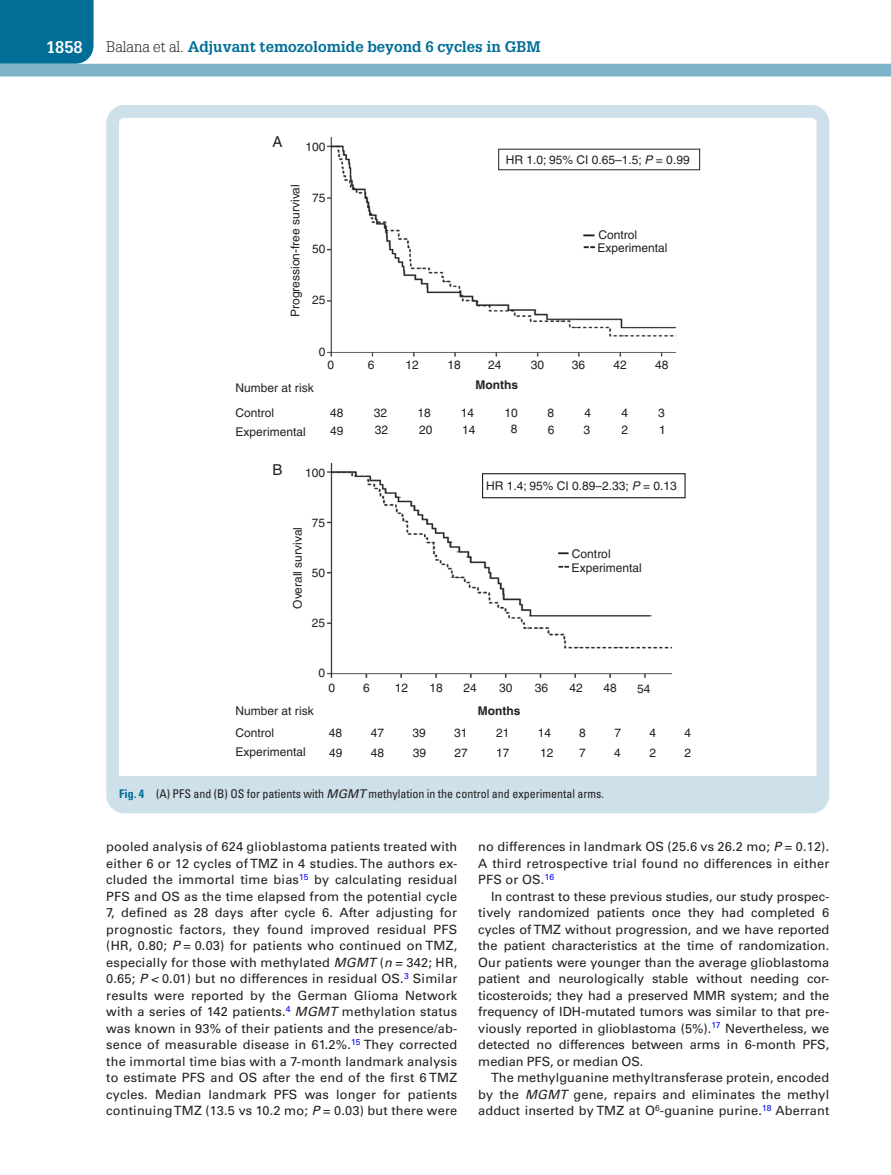
<style>
.page{position:relative;width:891px;height:1175px;background:#fff}
.page>*{position:absolute;margin:0;border:0;box-sizing:border-box;transform-origin:0 0}
.t1{font:700 16.5px "Glypha LT Std";color:#fff}
.t2{font:700 15px "Glypha LT Std";color:#006e96}
.t3{font:15px "Helvetica";color:#231f20}
.t4{font:12.75px/16.5px "Univers LT Std";letter-spacing:.01em;color:#231f20;text-align:justify}
.t5{font:12px/20.7px "Helvetica";color:#231f20}
.t6{font:condensed 12px "Univers LT Std";color:#231f20}
.t7{font:700 12px "Helvetica";color:#231f20}
.s1{font-weight:300;color:#231f20}
.s2{font-style:italic}
.s3{font-weight:700;color:#006e96}
.s4{font-style:italic;font-stretch:normal}
</style>
<div class="page">
<div style="left:0;top:0;width:94px;height:64px;background:#006e96"></div>
<div style="left:0;top:64px;width:891px;height:12px;background:#7fb4ca"></div>
<div style="left:110px;top:776px;width:716px;height:29px;background:#cee0ea"></div>
<img style="left:327px;top:464px;width:345px;height:213px">
<img style="left:327px;top:137px;width:348px;height:219px">
<div style="left:482px;top:473px;width:204px;height:25px;border:1px solid #231f20"></div>
<div style="left:106px;top:105px;width:723px;height:708px;border:13px solid #cee0ea;border-radius:12px"></div>
<p class="t1" style="left:46px;top:37px;width:38px">1858</p>
<p class="t2" style="left:106px;top:37px;width:436px"><span class="s1">Balana et al.</span> Adjuvant temozolomide beyond 6 cycles in GBM</p>
<p class="t3" style="left:273px;top:133px;width:12px">A</p>
<p class="t5" style="left:306px;top:136px;width:22px">100</p>
<p class="t5" style="left:285px;top:317px;width:134px;rotate:-90deg">Progression-free survival</p>
<p class="t5" style="left:312px;top:188px;width:15px">75</p>
<p class="t5" style="left:312px;top:239px;width:15px">50</p>
<p class="t5" style="left:312px;top:289px;width:15px">25</p>
<p class="t5" style="left:506px;top:149px;width:185px">HR 1.0; 95% CI 0.65–1.5; <span class="s2">P</span> = 0.99</p>
<p class="t5" style="left:597px;top:229px;width:72px;line-height:12.5px">Control<br>Experimental</p>
<p class="t5" style="left:319px;top:341px;width:8px">0</p>
<p class="t5" style="left:328px;top:354px;width:8px">0</p>
<p class="t5" style="left:368px;top:354px;width:8px">6</p>
<p class="t5" style="left:405px;top:354px;width:15px">12</p>
<p class="t5" style="left:447px;top:354px;width:15px">18</p>
<p class="t5" style="left:488px;top:354px;width:15px">24</p>
<p class="t5" style="left:531px;top:354px;width:15px">30</p>
<p class="t5" style="left:572px;top:354px;width:15px">36</p>
<p class="t5" style="left:614px;top:354px;width:15px">42</p>
<p class="t5" style="left:655px;top:354px;width:15px">48</p>
<p class="t5" style="left:236px;top:377px;width:80px">Number at risk</p>
<p class="t7" style="left:475px;top:377px;width:44px">Months</p>
<p class="t5" style="left:236px;top:402px;width:40px">Control</p>
<p class="t5" style="left:330px;top:402px;width:15px">48</p>
<p class="t5" style="left:374px;top:402px;width:15px">32</p>
<p class="t5" style="left:417px;top:402px;width:15px">18</p>
<p class="t5" style="left:461px;top:402px;width:15px">14</p>
<p class="t5" style="left:505px;top:402px;width:15px">10</p>
<p class="t5" style="left:548px;top:402px;width:8px">8</p>
<p class="t5" style="left:585px;top:402px;width:8px">4</p>
<p class="t5" style="left:621px;top:402px;width:8px">4</p>
<p class="t5" style="left:658px;top:402px;width:8px">3</p>
<p class="t5" style="left:236px;top:421px;width:72px">Experimental</p>
<p class="t5" style="left:330px;top:421px;width:15px">49</p>
<p class="t5" style="left:375px;top:419px;width:15px">32</p>
<p class="t5" style="left:419px;top:419px;width:15px">20</p>
<p class="t5" style="left:462px;top:419px;width:15px">14</p>
<p class="t5" style="left:511px;top:419px;width:8px">8</p>
<p class="t5" style="left:548px;top:419px;width:8px">6</p>
<p class="t5" style="left:584px;top:419px;width:8px">3</p>
<p class="t5" style="left:621px;top:419px;width:8px">2</p>
<p class="t5" style="left:659px;top:419px;width:8px">1</p>
<p class="t3" style="left:273px;top:461px;width:12px">B</p>
<p class="t5" style="left:305px;top:462px;width:22px">100</p>
<p class="t5" style="left:287px;top:609px;width:83px;rotate:-90deg">Overall survival</p>
<p class="t5" style="left:312px;top:512px;width:15px">75</p>
<p class="t5" style="left:312px;top:562px;width:15px">50</p>
<p class="t5" style="left:312px;top:612px;width:15px">25</p>
<p class="t5" style="left:486px;top:475px;width:192px">HR 1.4; 95% CI 0.89–2.33; <span class="s2">P</span> = 0.13</p>
<p class="t5" style="left:572px;top:546px;width:72px;line-height:14px">Control<br>Experimental</p>
<p class="t5" style="left:319px;top:662px;width:8px">0</p>
<p class="t5" style="left:328px;top:677px;width:8px">0</p>
<p class="t5" style="left:363px;top:677px;width:8px">6</p>
<p class="t5" style="left:395px;top:677px;width:15px">12</p>
<p class="t5" style="left:430px;top:677px;width:15px">18</p>
<p class="t5" style="left:464px;top:677px;width:15px">24</p>
<p class="t5" style="left:499px;top:677px;width:15px">30</p>
<p class="t5" style="left:535px;top:677px;width:15px">36</p>
<p class="t5" style="left:570px;top:677px;width:15px">42</p>
<p class="t5" style="left:604px;top:677px;width:15px">48</p>
<p class="t5" style="left:637px;top:678px;width:15px">54</p>
<p class="t5" style="left:236px;top:700px;width:80px">Number at risk</p>
<p class="t7" style="left:478px;top:703px;width:44px">Months</p>
<p class="t5" style="left:236px;top:722px;width:40px">Control</p>
<p class="t5" style="left:329px;top:722px;width:15px">48</p>
<p class="t5" style="left:371px;top:722px;width:15px">47</p>
<p class="t5" style="left:412px;top:722px;width:15px">39</p>
<p class="t5" style="left:454px;top:722px;width:15px">31</p>
<p class="t5" style="left:496px;top:722px;width:15px">21</p>
<p class="t5" style="left:538px;top:722px;width:15px">14</p>
<p class="t5" style="left:579px;top:722px;width:8px">8<br>7</p>
<p class="t5" style="left:614px;top:722px;width:8px">7<br>4</p>
<p class="t5" style="left:650px;top:722px;width:8px">4</p>
<p class="t5" style="left:685px;top:722px;width:8px">4</p>
<p class="t5" style="left:236px;top:741px;width:72px">Experimental</p>
<p class="t5" style="left:329px;top:742px;width:15px">49</p>
<p class="t5" style="left:371px;top:742px;width:15px">48</p>
<p class="t5" style="left:413px;top:742px;width:15px">39</p>
<p class="t5" style="left:454px;top:742px;width:15px">27</p>
<p class="t5" style="left:496px;top:742px;width:15px">17</p>
<p class="t5" style="left:540px;top:742px;width:15px">12</p>
<p class="t5" style="left:649px;top:742px;width:8px">2</p>
<p class="t5" style="left:684px;top:742px;width:8px">2</p>
<p class="t6" style="left:119px;top:785px;width:487px"><span class="s3">Fig. 4</span> (A) PFS and (B) OS for patients with <span class="s4">MGMT</span> methylation in the control and experimental arms.</p>
<p class="t4" style="left:106px;top:838px;width:353px">pooled analysis of 624 glioblastoma patients treated with either 6 or 12 cycles of TMZ in 4 studies. The authors ex&shy;cluded the immortal time bias<sup>15</sup> by calculating residual PFS and OS as the time elapsed from the potential cycle 7, defined as 28 days after cycle 6. After adjusting for prognostic factors, they found improved residual PFS (HR, 0.80; <span class="s2">P</span> = 0.03) for patients who continued on TMZ, especially for those with methylated <span class="s2">MGMT</span> (<span class="s2">n</span> = 342; HR, 0.65; <span class="s2">P &lt;</span> 0.01) but no differences in residual OS.<sup>3</sup> Similar results were reported by the German Glioma Network with a series of 142 patients.<sup>4</sup> <span class="s2">MGMT</span> methylation status was known in 93% of their patients and the presence/ab&shy;sence of measurable disease in 61.2%.<sup>15</sup> They corrected the immortal time bias with a 7-month landmark analysis to estimate PFS and OS after the end of the first 6 TMZ cycles. Median landmark PFS was longer for patients continuing TMZ (13.5 vs 10.2 mo; <span class="s2">P</span> = 0.03) but there were</p>
<p class="t4" style="left:478px;top:838px;width:353px">no differences in landmark OS (25.6 vs 26.2 mo; <span class="s2">P</span> = 0.12).<br>A third retrospective trial found no differences in either PFS or OS.<sup>16</sup></p>
<p class="t4" style="left:478px;top:887px;width:353px;text-indent:13px">In contrast to these previous studies, our study prospec&shy;tively randomized patients once they had completed 6 cycles of TMZ without progression, and we have reported the patient characteristics at the time of randomization.<br>Our patients were younger than the average glioblastoma patient and neurologically stable without needing cor&shy;ticosteroids; they had a preserved MMR system; and the frequency of IDH-mutated tumors was similar to that pre&shy;viously reported in glioblastoma (5%).<sup>17</sup> Nevertheless, we detected no differences between arms in 6-month PFS, median PFS, or median OS.</p>
<p class="t4" style="left:478px;top:1069px;width:353px;text-indent:13px">The methylguanine methyltransferase protein, encoded by the <span class="s2">MGMT</span> gene, repairs and eliminates the methyl adduct inserted by TMZ at O<sup>6</sup>-guanine purine.<sup>18</sup> Aberrant</p>
</div>
